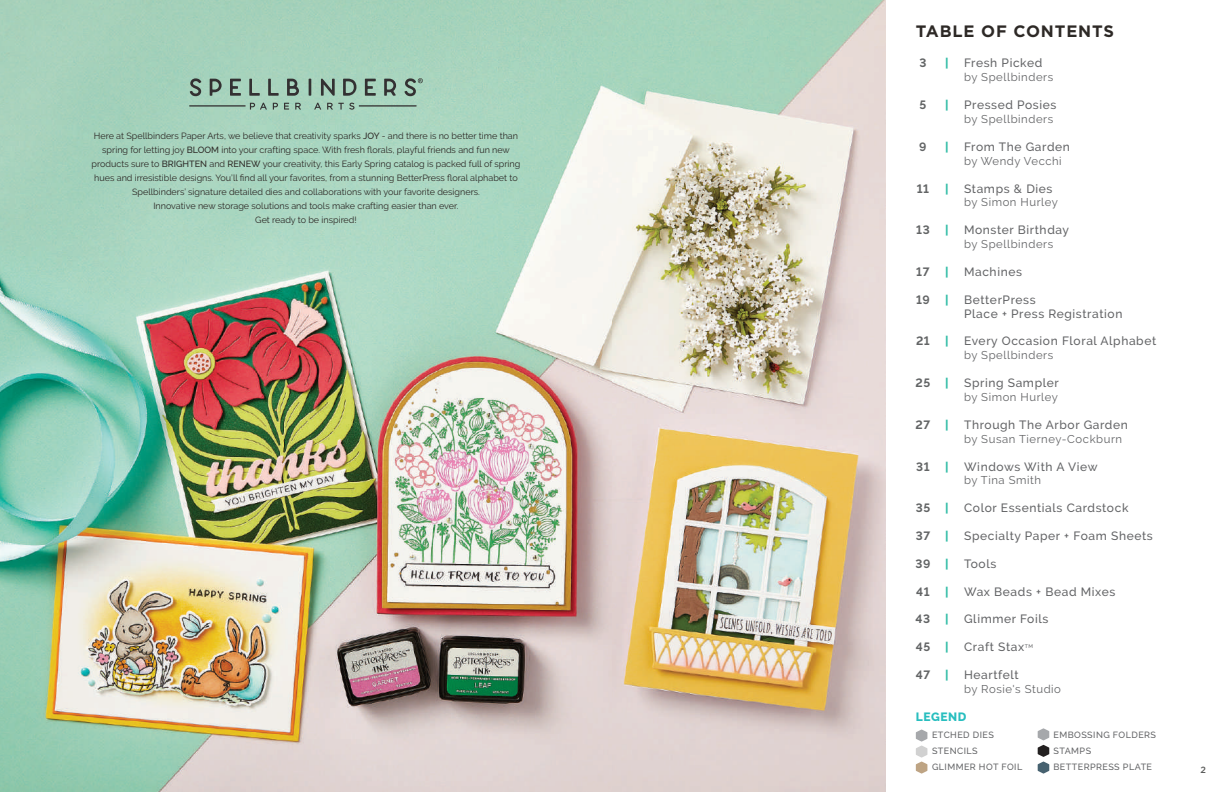
<style>
.page{position:relative;width:1224px;height:792px;background:#fff}
.page>*{position:absolute;margin:0;border:0;box-sizing:border-box;transform-origin:0 0}
.t1{font:700 16.5px "Gotham";letter-spacing:.05em;color:#2d2926}
.t2{font:500 12px/13.9px "Raleway";letter-spacing:.05em;color:#636466}
.t3{font:700 12px "Raleway";letter-spacing:.05em;color:#626465}
.t4{font:800 12px "Raleway";color:#34bda7}
.t5{font:800 12px "Raleway";letter-spacing:.05em;color:#28bebf}
.t6{font:11.3px "Raleway";letter-spacing:.05em;color:#636466}
.t7{font:9px/14px "Raleway";color:#2d2926;text-align:center}
.t8{font:500 9px/16px "Raleway";letter-spacing:.05em;color:#636466}
.t9{font:500 9px "Gotham";color:#595a59}
.t10{font:500 5.2px "Raleway";color:#636466}
.s1{font-weight:500}
</style>
<div class="page">
<img style="left:0;top:0;width:886px;height:792px">
<svg style="left:189px;top:103px;width:78px;height:7px"></svg>
<svg style="left:273px;top:103px;width:5px;height:7px"></svg>
<svg style="left:284px;top:103px;width:5px;height:7px"></svg>
<svg style="left:295px;top:103px;width:6px;height:7px"></svg>
<svg style="left:314px;top:103px;width:7px;height:7px"></svg>
<svg style="left:327px;top:103px;width:90px;height:7px"></svg>
<svg style="left:190px;top:78px;width:11px;height:18px"></svg>
<svg style="left:210px;top:79px;width:12px;height:17px"></svg>
<svg style="left:230px;top:79px;width:11px;height:17px"></svg>
<svg style="left:249px;top:79px;width:11px;height:17px"></svg>
<svg style="left:268px;top:79px;width:11px;height:17px"></svg>
<svg style="left:287px;top:79px;width:12px;height:17px"></svg>
<svg style="left:309px;top:79px;width:2px;height:17px"></svg>
<svg style="left:321px;top:79px;width:14px;height:17px"></svg>
<svg style="left:343px;top:79px;width:13px;height:17px"></svg>
<svg style="left:365px;top:79px;width:11px;height:17px"></svg>
<svg style="left:384px;top:79px;width:12px;height:17px"></svg>
<svg style="left:404px;top:78px;width:19px;height:18px"></svg>
<svg style="left:1038px;top:728px;width:11px;height:46px"></svg>
<svg style="left:916px;top:730px;width:11px;height:44px"></svg>
<p class="t7" style="left:92px;top:129px;width:430px">Here at Spellbinders Paper Arts, we believe that creativity sparks <span class="s1">JOY</span> - and there is no better time than spring for letting joy <span class="s1">BLOOM</span> into your crafting space. With fresh florals, playful friends and fun new products sure to <span class="s1">BRIGHTEN</span> and <span class="s1">RENEW</span> your creativity, this Early Spring catalog is packed full of spring hues and irresistible designs. You’ll find all your favorites, from a stunning BetterPress floral alphabet to Spellbinders’ signature detailed dies and collaborations with your favorite designers.<br>Innovative new storage solutions and tools make crafting easier than ever.<br>Get ready to be inspired!</p>
<h1 class="t1" style="left:916px;top:20px;width:200px">TABLE OF CONTENTS</h1>
<h2 class="t2" style="left:964px;top:56px;width:80px">Fresh Picked</h2>
<p class="t6" style="left:964px;top:71px;width:91px">by Spellbinders</p>
<h2 class="t2" style="left:964px;top:98px;width:94px">Pressed Posies</h2>
<p class="t6" style="left:964px;top:112px;width:91px">by Spellbinders</p>
<h2 class="t2" style="left:964px;top:140px;width:107px">From The Garden</h2>
<p class="t6" style="left:964px;top:154px;width:99px">by Wendy Vecchi</p>
<h2 class="t2" style="left:964px;top:181px;width:90px">Stamps &amp; Dies</h2>
<p class="t6" style="left:964px;top:196px;width:95px">by Simon Hurley</p>
<h2 class="t2" style="left:964px;top:223px;width:106px">Monster Birthday</h2>
<p class="t6" style="left:964px;top:238px;width:91px">by Spellbinders</p>
<h2 class="t2" style="left:964px;top:265px;width:59px">Machines</h2>
<h2 class="t2" style="left:964px;top:293px;width:160px">BetterPress<br>Place + Press Registration</h2>
<h2 class="t2" style="left:964px;top:334px;width:194px">Every Occasion Floral Alphabet</h2>
<p class="t6" style="left:964px;top:349px;width:91px">by Spellbinders</p>
<h2 class="t2" style="left:964px;top:376px;width:96px">Spring Sampler</h2>
<p class="t6" style="left:964px;top:390px;width:95px">by Simon Hurley</p>
<h2 class="t2" style="left:964px;top:418px;width:165px">Through The Arbor Garden</h2>
<p class="t6" style="left:964px;top:432px;width:160px">by Susan Tierney-Cockburn</p>
<h2 class="t2" style="left:964px;top:459px;width:135px">Windows With A View</h2>
<p class="t6" style="left:964px;top:474px;width:78px">by Tina Smith</p>
<h2 class="t2" style="left:964px;top:501px;width:166px">Color Essentials Cardstock</h2>
<h2 class="t2" style="left:964px;top:529px;width:190px">Specialty Paper + Foam Sheets</h2>
<h2 class="t2" style="left:964px;top:557px;width:34px">Tools</h2>
<h2 class="t2" style="left:964px;top:584px;width:153px">Wax Beads + Bead Mixes</h2>
<h2 class="t2" style="left:964px;top:612px;width:86px">Glimmer Foils</h2>
<h2 class="t2" style="left:964px;top:640px;width:62px">Craft Stax</h2>
<p class="t10" style="left:1025px;top:643px;width:10px">TM</p>
<h2 class="t2" style="left:964px;top:668px;width:56px">Heartfelt</h2>
<p class="t6" style="left:964px;top:682px;width:98px">by Rosie's Studio</p>
<h2 class="t4" style="left:945px;top:56px;width:5px">|</h2>
<h2 class="t4" style="left:945px;top:98px;width:5px">|</h2>
<h2 class="t4" style="left:945px;top:140px;width:5px">|</h2>
<h2 class="t4" style="left:945px;top:181px;width:5px">|</h2>
<h2 class="t4" style="left:945px;top:223px;width:5px">|</h2>
<h2 class="t4" style="left:945px;top:265px;width:5px">|</h2>
<h2 class="t4" style="left:945px;top:293px;width:5px">|</h2>
<h2 class="t4" style="left:945px;top:334px;width:5px">|</h2>
<h2 class="t4" style="left:945px;top:376px;width:5px">|</h2>
<h2 class="t4" style="left:945px;top:418px;width:5px">|</h2>
<h2 class="t4" style="left:945px;top:460px;width:5px">|</h2>
<h2 class="t4" style="left:945px;top:501px;width:5px">|</h2>
<h2 class="t4" style="left:945px;top:529px;width:5px">|</h2>
<h2 class="t4" style="left:945px;top:557px;width:5px">|</h2>
<h2 class="t4" style="left:945px;top:585px;width:5px">|</h2>
<h2 class="t4" style="left:945px;top:612px;width:5px">|</h2>
<h2 class="t4" style="left:945px;top:640px;width:5px">|</h2>
<h2 class="t4" style="left:945px;top:668px;width:5px">|</h2>
<h2 class="t5" style="left:916px;top:710px;width:52px">LEGEND</h2>
<h2 class="t3" style="left:919px;top:56px;width:9px">3</h2>
<h2 class="t3" style="left:920px;top:98px;width:8px">5</h2>
<h2 class="t3" style="left:919px;top:140px;width:9px">9</h2>
<h2 class="t3" style="left:917px;top:181px;width:14px">11</h2>
<h2 class="t3" style="left:916px;top:223px;width:15px">13</h2>
<h2 class="t3" style="left:916px;top:265px;width:15px">17</h2>
<h2 class="t3" style="left:916px;top:293px;width:15px">19</h2>
<h2 class="t3" style="left:916px;top:334px;width:15px">21</h2>
<h2 class="t3" style="left:916px;top:376px;width:16px">25</h2>
<h2 class="t3" style="left:916px;top:418px;width:16px">27</h2>
<h2 class="t3" style="left:916px;top:459px;width:15px">31</h2>
<h2 class="t3" style="left:916px;top:501px;width:16px">35</h2>
<h2 class="t3" style="left:916px;top:529px;width:16px">37</h2>
<h2 class="t3" style="left:915px;top:557px;width:16px">39</h2>
<h2 class="t3" style="left:916px;top:585px;width:15px">41</h2>
<h2 class="t3" style="left:916px;top:612px;width:16px">43</h2>
<h2 class="t3" style="left:916px;top:640px;width:16px">45</h2>
<h2 class="t3" style="left:916px;top:668px;width:16px">47</h2>
<p class="t8" style="left:932px;top:727px;width:92px">ETCHED DIES<br>STENCILS<br>GLIMMER HOT FOIL</p>
<p class="t8" style="left:1053px;top:727px;width:104px">EMBOSSING FOLDERS<br>STAMPS<br>BETTERPRESS PLATE</p>
<p class="t9" style="left:1200px;top:764px;width:7px">2</p>
</div>
